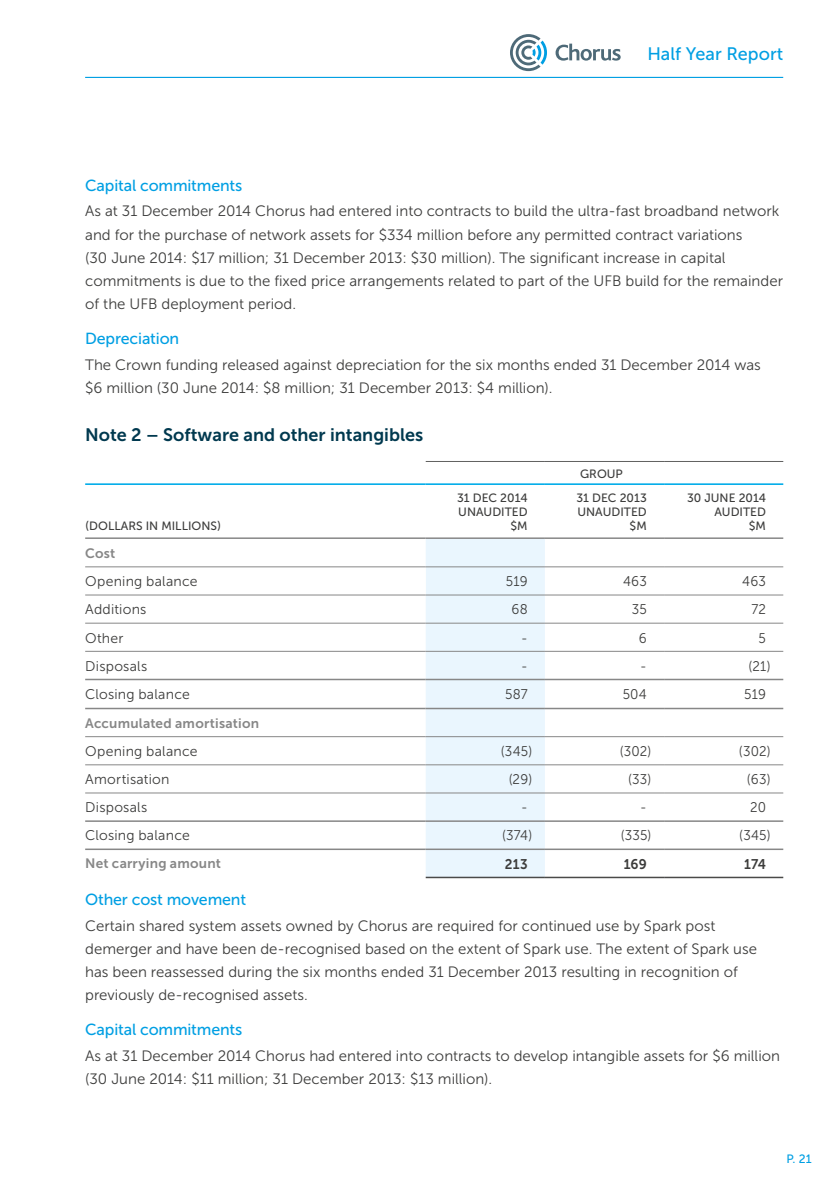
<style>
.page{position:relative;width:840px;height:1191px;background:#fff}
.page>*{position:absolute;margin:0;border:0;box-sizing:border-box;transform-origin:0 0}
.t1{font:18px "Museo Sans 700";color:#00394f}
.t2{font:18px "Museo Sans 500";color:#009fe3}
.t3{font:16px "Museo Sans 500";letter-spacing:-.01em;color:#009fe3}
.t4{font:15px/23px "Museo Sans 300";color:#3c3c3b}
.t5{font:14px "Museo Sans 300";letter-spacing:.015em;color:#3c3c3b}
.t6{font:14px "Museo Sans 300";letter-spacing:.015em;color:#3c3c3b;scale:.95 1}
.t7{font:14px "Museo Sans 700";letter-spacing:.01em;color:#3c3c3b;scale:.95 1}
.t8{font:13.6px "Museo Sans 700";letter-spacing:.015em;color:#878787}
.t9{font:12px/14px "Museo Sans 500";color:#3c3c3b;text-align:right}
.t10{font:12px "Museo Sans 500";color:#009fe3}
</style>
<div class="page">
<svg style="left:510px;top:34px;width:36px;height:37px"></svg>
<svg style="left:555px;top:44px;width:65px;height:17px"></svg>
<hr style="left:85px;top:77px;width:697px;height:1px;background:#009fe3">
<svg style="left:85px;top:539px;width:578px;height:337px"></svg>
<div style="left:425px;top:539px;width:119px;height:337px;background:#eaf6fe"></div>
<svg style="left:85px;top:567px;width:578px;height:27px"></svg>
<hr style="left:85px;top:594px;width:340px;height:1px;background:#878787">
<hr style="left:425px;top:594px;width:119px;height:1px;background:#878787">
<hr style="left:544px;top:594px;width:119px;height:1px;background:#878787">
<hr style="left:663px;top:594px;width:119px;height:1px;background:#878787">
<hr style="left:85px;top:736px;width:340px;height:1px;background:#878787">
<hr style="left:425px;top:736px;width:119px;height:1px;background:#878787">
<hr style="left:544px;top:736px;width:119px;height:1px;background:#878787">
<hr style="left:663px;top:736px;width:119px;height:1px;background:#878787">
<hr style="left:425px;top:461px;width:119px;height:1px;background:#60605f">
<hr style="left:544px;top:461px;width:119px;height:1px;background:#60605f">
<hr style="left:663px;top:461px;width:119px;height:1px;background:#60605f">
<hr style="left:85px;top:764px;width:340px;height:1px;background:#878787">
<hr style="left:425px;top:764px;width:119px;height:1px;background:#878787">
<hr style="left:544px;top:764px;width:119px;height:1px;background:#878787">
<hr style="left:663px;top:764px;width:119px;height:1px;background:#878787">
<hr style="left:85px;top:792px;width:340px;height:1px;background:#878787">
<hr style="left:425px;top:792px;width:119px;height:1px;background:#878787">
<hr style="left:544px;top:792px;width:119px;height:1px;background:#878787">
<hr style="left:663px;top:792px;width:119px;height:1px;background:#878787">
<hr style="left:85px;top:483px;width:340px;height:2px;background:#00ace9">
<hr style="left:425px;top:483px;width:119px;height:2px;background:#00ace9">
<hr style="left:544px;top:483px;width:119px;height:2px;background:#00ace9">
<hr style="left:663px;top:483px;width:119px;height:2px;background:#00ace9">
<hr style="left:85px;top:623px;width:340px;height:1px;background:#878787">
<hr style="left:425px;top:623px;width:119px;height:1px;background:#878787">
<hr style="left:544px;top:623px;width:119px;height:1px;background:#878787">
<hr style="left:663px;top:623px;width:119px;height:1px;background:#878787">
<hr style="left:85px;top:651px;width:340px;height:1px;background:#878787">
<hr style="left:425px;top:651px;width:119px;height:1px;background:#878787">
<hr style="left:544px;top:651px;width:119px;height:1px;background:#878787">
<hr style="left:663px;top:651px;width:119px;height:1px;background:#878787">
<hr style="left:85px;top:566px;width:340px;height:1px;background:#878787">
<hr style="left:425px;top:566px;width:119px;height:1px;background:#878787">
<hr style="left:544px;top:566px;width:119px;height:1px;background:#878787">
<hr style="left:663px;top:566px;width:119px;height:1px;background:#878787">
<hr style="left:85px;top:537px;width:340px;height:2px;background:#878787">
<hr style="left:425px;top:537px;width:119px;height:2px;background:#878787">
<hr style="left:544px;top:537px;width:119px;height:2px;background:#878787">
<hr style="left:663px;top:537px;width:119px;height:2px;background:#878787">
<hr style="left:85px;top:678px;width:340px;height:2px;background:#878787">
<hr style="left:425px;top:678px;width:119px;height:2px;background:#878787">
<hr style="left:544px;top:678px;width:119px;height:2px;background:#878787">
<hr style="left:663px;top:678px;width:119px;height:2px;background:#878787">
<hr style="left:85px;top:707px;width:340px;height:2px;background:#878787">
<hr style="left:425px;top:707px;width:119px;height:2px;background:#878787">
<hr style="left:544px;top:707px;width:119px;height:2px;background:#878787">
<hr style="left:663px;top:707px;width:119px;height:2px;background:#878787">
<hr style="left:85px;top:820px;width:340px;height:2px;background:#878787">
<hr style="left:425px;top:820px;width:119px;height:2px;background:#878787">
<hr style="left:544px;top:820px;width:119px;height:2px;background:#878787">
<hr style="left:663px;top:820px;width:119px;height:2px;background:#878787">
<hr style="left:85px;top:848px;width:340px;height:2px;background:#878787">
<hr style="left:425px;top:848px;width:119px;height:2px;background:#878787">
<hr style="left:544px;top:848px;width:119px;height:2px;background:#878787">
<hr style="left:663px;top:848px;width:119px;height:2px;background:#878787">
<hr style="left:425px;top:876px;width:119px;height:2px;background:#4a4a49">
<hr style="left:544px;top:876px;width:119px;height:2px;background:#4a4a49">
<hr style="left:663px;top:876px;width:119px;height:2px;background:#4a4a49">
<p class="t2" style="left:647px;top:44px;width:137px">Half Year Report</p>
<p class="t3" style="left:85px;top:176px;width:158px">Capital commitments</p>
<p class="t4" style="left:85px;top:200px;width:699px">As at 31 December 2014 Chorus had entered into contracts to build the ultra-fast broadband network and for the purchase of network assets for $334 million before any permitted contract variations<br>(30 June 2014: $17 million; 31 December 2013: $30 million). The significant increase in capital commitments is due to the fixed price arrangements related to part of the UFB build for the remainder of the UFB deployment period.</p>
<p class="t3" style="left:85px;top:329px;width:95px">Depreciation</p>
<p class="t4" style="left:85px;top:353px;width:676px">The Crown funding released against depreciation for the six months ended 31 December 2014 was $6 million (30 June 2014: $8 million; 31 December 2013: $4 million).</p>
<p class="t1" style="left:85px;top:425px;width:339px">Note 2 – Software and other intangibles</p>
<p class="t9" style="left:580px;top:467px;width:44px">GROUP</p>
<p class="t9" style="left:85px;top:518px;width:137px">(DOLLARS IN MILLIONS)</p>
<p class="t9" style="left:457px;top:490px;width:72px">31 DEC 2014<br>UNAUDITED $M</p>
<p class="t9" style="left:576px;top:490px;width:72px">31 DEC 2013<br>UNAUDITED $M</p>
<p class="t9" style="left:686px;top:490px;width:80px">30 JUNE 2014<br>AUDITED<br>$M</p>
<p class="t8" style="left:85px;top:545px;width:32px">Cost</p>
<p class="t5" style="left:85px;top:574px;width:114px">Opening balance</p>
<p class="t6" style="left:505px;top:574px;width:24px">519</p>
<p class="t6" style="left:622px;top:574px;width:27px">463</p>
<p class="t6" style="left:741px;top:574px;width:27px">463</p>
<p class="t5" style="left:85px;top:602px;width:63px">Additions</p>
<p class="t6" style="left:511px;top:602px;width:19px">68</p>
<p class="t6" style="left:631px;top:602px;width:17px">35</p>
<p class="t6" style="left:751px;top:602px;width:17px">72</p>
<p class="t5" style="left:85px;top:630px;width:40px">Other</p>
<p class="t6" style="left:521px;top:630px;width:8px">-</p>
<p class="t6" style="left:638px;top:630px;width:10px">6</p>
<p class="t6" style="left:758px;top:630px;width:9px">5</p>
<p class="t5" style="left:85px;top:658px;width:64px">Disposals</p>
<p class="t6" style="left:521px;top:658px;width:8px">-</p>
<p class="t6" style="left:640px;top:658px;width:8px">-</p>
<p class="t6" style="left:748px;top:658px;width:25px">(21)</p>
<p class="t5" style="left:85px;top:687px;width:106px">Closing balance</p>
<p class="t6" style="left:504px;top:687px;width:25px">587</p>
<p class="t6" style="left:622px;top:687px;width:27px">504</p>
<p class="t6" style="left:743px;top:687px;width:24px">519</p>
<p class="t8" style="left:85px;top:715px;width:175px">Accumulated amortisation</p>
<p class="t5" style="left:85px;top:743px;width:114px">Opening balance</p>
<p class="t6" style="left:500px;top:743px;width:34px">(345)</p>
<p class="t6" style="left:619px;top:743px;width:35px">(302)</p>
<p class="t6" style="left:738px;top:743px;width:35px">(302)</p>
<p class="t5" style="left:85px;top:772px;width:86px">Amortisation</p>
<p class="t6" style="left:508px;top:772px;width:26px">(29)</p>
<p class="t6" style="left:627px;top:772px;width:26px">(33)</p>
<p class="t6" style="left:746px;top:772px;width:26px">(63)</p>
<p class="t5" style="left:85px;top:800px;width:64px">Disposals</p>
<p class="t6" style="left:521px;top:800px;width:8px">-</p>
<p class="t6" style="left:640px;top:800px;width:8px">-</p>
<p class="t6" style="left:749px;top:800px;width:18px">20</p>
<p class="t5" style="left:85px;top:828px;width:106px">Closing balance</p>
<p class="t6" style="left:502px;top:828px;width:33px">(374)</p>
<p class="t6" style="left:620px;top:828px;width:34px">(335)</p>
<p class="t6" style="left:738px;top:828px;width:34px">(345)</p>
<p class="t8" style="left:85px;top:856px;width:137px">Net carrying amount</p>
<p class="t7" style="left:504px;top:856px;width:25px">213</p>
<p class="t7" style="left:623px;top:856px;width:26px">169</p>
<p class="t7" style="left:743px;top:856px;width:25px">174</p>
<p class="t3" style="left:85px;top:891px;width:162px">Other cost movement</p>
<p class="t4" style="left:85px;top:914px;width:673px">Certain shared system assets owned by Chorus are required for continued use by Spark post demerger and have been de-recognised based on the extent of Spark use. The extent of Spark use has been reassessed during the six months ended 31 December 2013 resulting in recognition of previously de-recognised assets.</p>
<p class="t3" style="left:85px;top:1021px;width:158px">Capital commitments</p>
<p class="t4" style="left:85px;top:1044px;width:696px">As at 31 December 2014 Chorus had entered into contracts to develop intangible assets for $6 million (30 June 2014: $11 million; 31 December 2013: $13 million).</p>
<p class="t10" style="left:786px;top:1151px;width:27px">P. 21</p>
</div>
